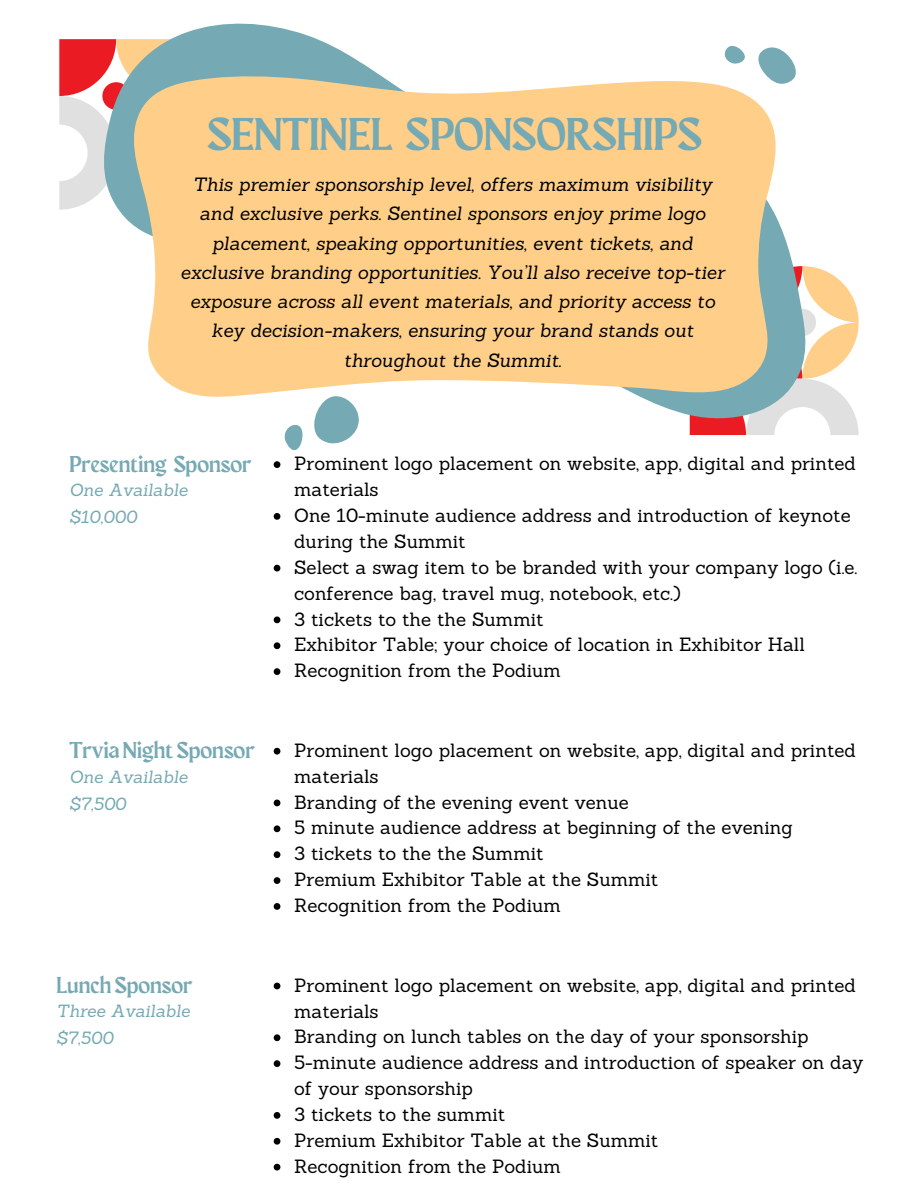
<style>
.page{position:relative;width:918px;height:1188px;background:#fff}
.page>*{position:absolute;margin:0;border:0;box-sizing:border-box;transform-origin:0 0}
.t1{font:45.75px "Maragsa Display";color:#75a9b3}
.t2{font:22.8px "Maragsa Display";color:#75a9b3}
.t3{font:18.75px/25.8px "Sanchez";color:#000}
.t4{font:italic 18.75px/29.2px "Sanchez";color:#000;text-align:center}
.t5{font:italic 17.25px/27px "Sanchez";color:#75a9b3}
</style>
<div class="page">
<svg style="left:274px;top:983px;width:6px;height:6px"></svg>
<svg style="left:274px;top:1034px;width:6px;height:7px"></svg>
<svg style="left:274px;top:1060px;width:6px;height:7px"></svg>
<svg style="left:274px;top:1112px;width:6px;height:7px"></svg>
<svg style="left:274px;top:1138px;width:6px;height:7px"></svg>
<svg style="left:274px;top:1164px;width:6px;height:7px"></svg>
<svg style="left:274px;top:513px;width:6px;height:7px"></svg>
<svg style="left:274px;top:565px;width:6px;height:7px"></svg>
<svg style="left:274px;top:616px;width:6px;height:7px"></svg>
<svg style="left:274px;top:642px;width:6px;height:7px"></svg>
<svg style="left:274px;top:668px;width:6px;height:7px"></svg>
<svg style="left:59px;top:39px;width:40px;height:171px"></svg>
<svg style="left:690px;top:266px;width:169px;height:169px"></svg>
<svg style="left:99px;top:23px;width:711px;height:401px"></svg>
<svg style="left:127px;top:75px;width:655px;height:326px;fill:#ffcf8a"></svg>
<svg style="left:274px;top:395px;width:85px;height:73px"></svg>
<svg style="left:755px;top:47px;width:44px;height:37px"></svg>
<svg style="left:725px;top:44px;width:21px;height:20px"></svg>
<svg style="left:274px;top:748px;width:6px;height:7px"></svg>
<svg style="left:274px;top:800px;width:6px;height:6px"></svg>
<svg style="left:274px;top:825px;width:6px;height:7px"></svg>
<svg style="left:274px;top:851px;width:6px;height:7px"></svg>
<svg style="left:274px;top:877px;width:6px;height:7px"></svg>
<svg style="left:274px;top:903px;width:6px;height:7px"></svg>
<h1 class="t1" style="left:207px;top:107px;width:496px">SENTINEL SPONSORSHIPS</h1>
<p class="t4" style="left:181px;top:170px;width:545px">This premier sponsorship level, offers maximum visibility and exclusive perks. Sentinel sponsors enjoy prime logo placement, speaking opportunities, event tickets, and exclusive branding opportunities. You’ll also receive top-tier exposure across all event materials, and priority access to key decision-makers, ensuring your brand stands out throughout the Summit.</p>
<p class="t2" style="left:69px;top:450px;width:184px">Presenting Sponsor</p>
<p class="t3" style="left:294px;top:451px;width:565px">Prominent logo placement on website, app, digital and printed materials<br>One 10-minute audience address and introduction of keynote during the Summit<br>Select a swag item to be branded with your company logo (i.e. conference bag, travel mug, notebook, etc.)<br>3 tickets to the the Summit<br>Exhibitor Table; your choice of location in Exhibitor Hall Recognition from the Podium</p>
<p class="t5" style="left:69px;top:476px;width:120px">One Available $10,000</p>
<p class="t2" style="left:69px;top:737px;width:187px">Trvia Night Sponsor</p>
<p class="t5" style="left:69px;top:763px;width:120px">One Available $7,500</p>
<p class="t2" style="left:57px;top:972px;width:138px">Lunch Sponsor</p>
<p class="t5" style="left:57px;top:998px;width:135px">Three Available $7,500</p>
<p class="t3" style="left:294px;top:737px;width:563px">Prominent logo placement on website, app, digital and printed materials<br>Branding of the evening event venue<br>5 minute audience address at beginning of the evening<br>3 tickets to the the Summit<br>Premium Exhibitor Table at the Summit<br>Recognition from the Podium</p>
<p class="t3" style="left:294px;top:972px;width:571px">Prominent logo placement on website, app, digital and printed materials<br>Branding on lunch tables on the day of your sponsorship 5-minute audience address and introduction of speaker on day of your sponsorship<br>3 tickets to the summit<br>Premium Exhibitor Table at the Summit<br>Recognition from the Podium</p>
</div>
